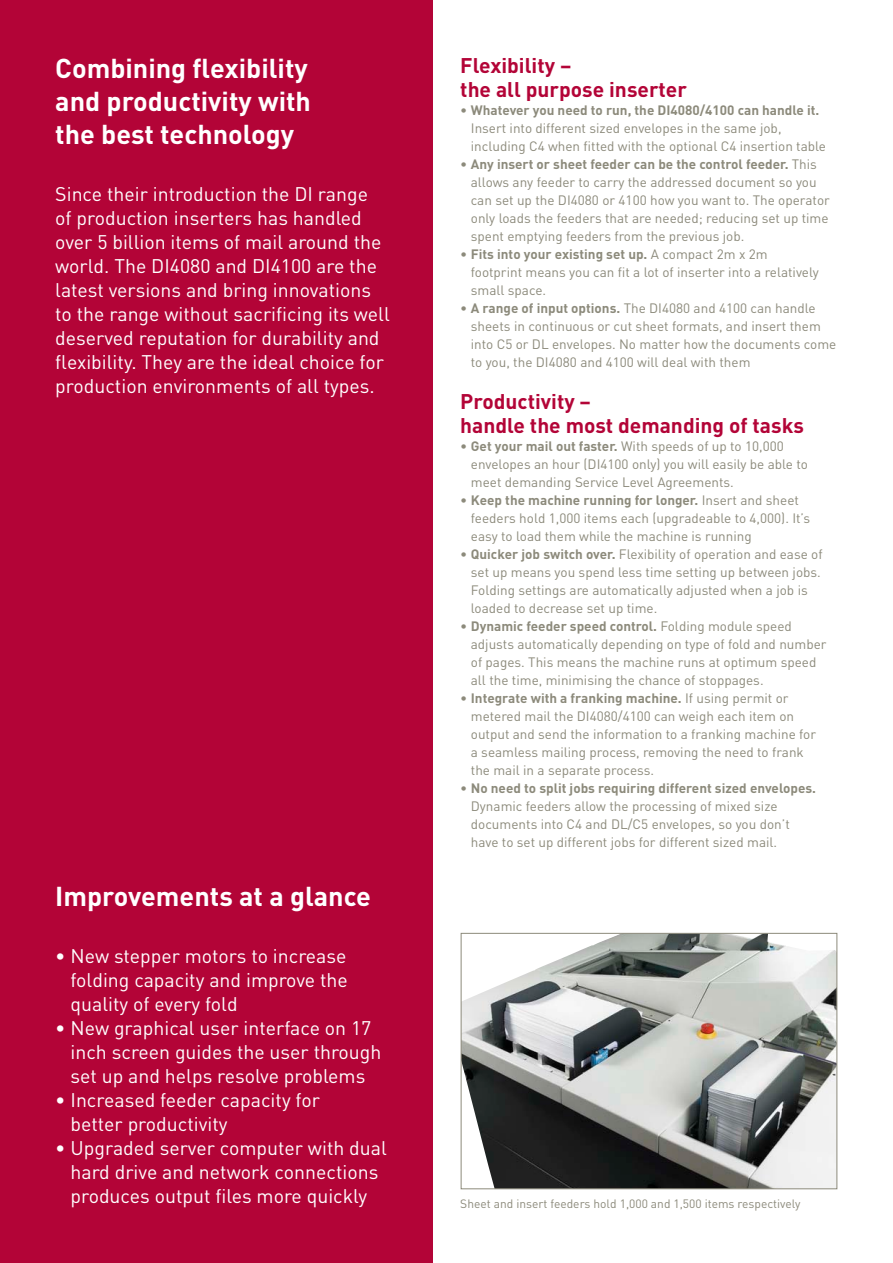
<style>
.page{position:relative;width:893px;height:1263px;background:#fff}
.page>*{position:absolute;margin:0;border:0;box-sizing:border-box;transform-origin:0 0}
.t1{font:700 27px/33px "DIN";color:#fff;text-align:justify}
.t2{font:700 21px/24px "DIN";color:#b30437}
.t3{font:19.5px/24px "DIN";color:#fff}
.t4{font:13.5px/18px "DIN";color:#8c8a7b}
.t5{font:12px "DIN";color:#8c8a7b}
.s1{font-weight:700}
</style>
<div class="page">
<div style="left:0;top:0;width:433px;height:1263px;background:#b30437"></div>
<img style="left:463px;top:935px;width:372px;height:252px">
<div style="left:461px;top:933px;width:376px;height:256px;border:1px solid #8c8a7b"></div>
<h1 class="t1" style="left:55px;top:50px;width:257px">Combining flexibility and productivity with the best technology</h1>
<p class="t3" style="left:55px;top:181px;width:336px">Since their introduction the DI range<br>of production inserters has handled over 5 billion items of mail around the world. The DI4080 and DI4100 are the latest versions and bring innovations to the range without sacrificing its well deserved reputation for durability and flexibility. They are the ideal choice for production environments of all types.</p>
<h1 class="t1" style="left:55px;top:878px;width:317px">Improvements at a glance</h1>
<h3 class="t3" style="left:71px;top:943px;width:279px;text-align:justify;text-indent:-15px">• New stepper motors to increase folding capacity and improve the quality of every fold</h3>
<h3 class="t3" style="left:71px;top:1015px;width:312px;text-indent:-15px">• New graphical user interface on 17 inch screen guides the user through set up and helps resolve problems</h3>
<h3 class="t3" style="left:71px;top:1087px;width:251px;text-indent:-15px">• Increased feeder capacity for better productivity</h3>
<h3 class="t3" style="left:55px;top:1135px;width:333px;text-align:center">• Upgraded server computer with dual hard drive and network connections produces output files more quickly</h3>
<h2 class="t2" style="left:460px;top:52px;width:228px">Flexibility –<br>the all purpose inserter</h2>
<p class="t4" style="left:471px;top:101px;width:357px;text-indent:-11px">• <span class="s1">Whatever you need to run, the DI4080/4100 can handle it.<br></span>Insert into different sized envelopes in the same job, including C4 when fitted with the optional C4 insertion table</p>
<p class="t4" style="left:471px;top:155px;width:360px;text-indent:-11px">• <span class="s1">Any insert or sheet feeder can be the control feeder.</span> This allows any feeder to carry the addressed document so you can set up the DI4080 or 4100 how you want to. The operator only loads the feeders that are needed; reducing set up time spent emptying feeders from the previous job.</p>
<p class="t4" style="left:471px;top:245px;width:349px;text-indent:-11px">• <span class="s1">Fits into your existing set up.</span> A compact 2m x 2m footprint means you can fit a lot of inserter into a relatively small space.</p>
<p class="t4" style="left:471px;top:299px;width:367px;text-indent:-11px">• <span class="s1">A range of input options.</span> The DI4080 and 4100 can handle sheets in continuous or cut sheet formats, and insert them into C5 or DL envelopes. No matter how the documents come to you, the DI4080 and 4100 will deal with them</p>
<h2 class="t2" style="left:460px;top:388px;width:345px">Productivity –<br>handle the most demanding of tasks</h2>
<p class="t4" style="left:471px;top:437px;width:339px;text-indent:-11px">• <span class="s1">Get your mail out faster.</span> With speeds of up to 10,000 envelopes an hour (DI4100 only) you will easily be able to meet demanding Service Level Agreements.</p>
<p class="t4" style="left:471px;top:491px;width:341px;text-indent:-11px">• <span class="s1">Keep the machine running for longer.</span> Insert and sheet feeders hold 1,000 items each (upgradeable to 4,000). It’s easy to load them while the machine is running</p>
<p class="t4" style="left:471px;top:545px;width:353px;text-indent:-11px">• <span class="s1">Quicker job switch over.</span> Flexibility of operation and ease of set up means you spend less time setting up between jobs.<br>Folding settings are automatically adjusted when a job is loaded to decrease set up time.</p>
<p class="t4" style="left:471px;top:617px;width:357px;text-indent:-11px">• <span class="s1">Dynamic feeder speed control.</span> Folding module speed adjusts automatically depending on type of fold and number of pages. This means the machine runs at optimum speed all the time, minimising the chance of stoppages.</p>
<p class="t4" style="left:471px;top:689px;width:347px;text-indent:-11px">• <span class="s1">Integrate with a franking machine.</span> If using permit or metered mail the DI4080/4100 can weigh each item on output and send the information to a franking machine for a seamless mailing process, removing the need to frank the mail in a separate process.</p>
<p class="t4" style="left:471px;top:779px;width:347px;text-indent:-11px">• <span class="s1">No need to split jobs requiring different sized envelopes.<br></span>Dynamic feeders allow the processing of mixed size documents into C4 and DL/C5 envelopes, so you don’t have to set up different jobs for different sized mail.</p>
<p class="t5" style="left:460px;top:1196px;width:342px">Sheet and insert feeders hold 1,000 and 1,500 items respectively</p>
</div>
